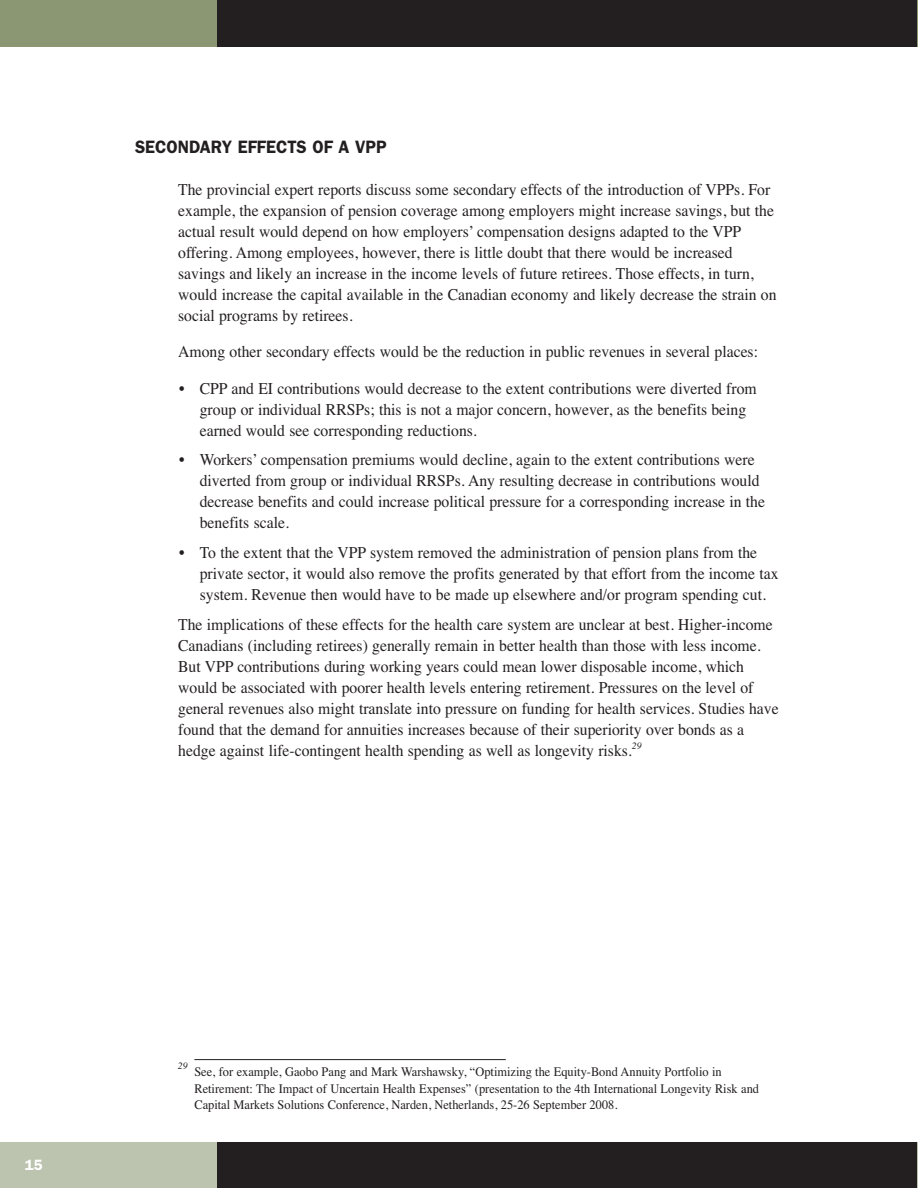
<style>
.page{position:relative;width:918px;height:1188px;background:#fff}
.page>*{position:absolute;margin:0;border:0;box-sizing:border-box;transform-origin:0 0}
.t1{font:600 18px "Franklin Gothic";color:#231f20;scale:.95 1}
.t2{font:16.5px/21px "Times";color:#231f20;scale:.95 1}
.t3{font:600 15px "Franklin Gothic";color:#fff}
.t4{font:13.05px/16.5px "Times";color:#231f20;scale:.95 1}
.t5{font:italic 9.75px "Times";color:#231f20}
</style>
<div class="page">
<div style="left:217px;top:1143px;width:701px;height:45px;background:#231f20"></div>
<div style="left:0;top:1143px;width:217px;height:45px;background:#bcc3ae"></div>
<div style="left:217px;top:0;width:701px;height:47px;background:#231f20"></div>
<div style="left:0;top:0;width:217px;height:47px;background:#8a9772"></div>
<hr style="left:194px;top:1059px;width:312px;height:1px;background:#231f20">
<p class="t1" style="left:135px;top:140px;width:266px">SECONDARY EFFECTS OF A VPP</p>
<p class="t2" style="left:178px;top:181px;width:631px">The provincial expert reports discuss some secondary effects of the introduction of VPPs. For example, the expansion of pension coverage among employers might increase savings, but the actual result would depend on how employers’ compensation designs adapted to the VPP offering. Among employees, however, there is little doubt that there would be increased savings and likely an increase in the income levels of future retirees. Those effects, in turn, would increase the capital available in the Canadian economy and likely decrease the strain on social programs by retirees.</p>
<p class="t2" style="left:178px;top:343px;width:612px">Among other secondary effects would be the reduction in public revenues in several places:</p>
<p class="t2" style="left:200px;top:379px;width:588px;text-indent:-21px">• CPP and EI contributions would decrease to the extent contributions were diverted from group or individual RRSPs; this is not a major concern, however, as the benefits being earned would see corresponding reductions.</p>
<p class="t2" style="left:200px;top:451px;width:596px;text-indent:-21px">• Workers’ compensation premiums would decline, again to the extent contributions were diverted from group or individual RRSPs. Any resulting decrease in contributions would decrease benefits and could increase political pressure for a corresponding increase in the benefits scale.</p>
<p class="t2" style="left:200px;top:543px;width:611px;text-indent:-21px">• To the extent that the VPP system removed the administration of pension plans from the private sector, it would also remove the profits generated by that effort from the income tax system. Revenue then would have to be made up elsewhere and/or program spending cut.</p>
<p class="t2" style="left:178px;top:615px;width:634px">The implications of these effects for the health care system are unclear at best. Higher-income Canadians (including retirees) generally remain in better health than those with less income.<br>But VPP contributions during working years could mean lower disposable income, which would be associated with poorer health levels entering retirement. Pressures on the level of general revenues also might translate into pressure on funding for health services. Studies have found that the demand for annuities increases because of their superiority over bonds as a hedge against life-contingent health spending as well as longevity risks.<sup>29</sup></p>
<p class="t3" style="left:25px;top:1160px;width:19px">15</p>
<p class="t5" style="left:178px;top:1062px;width:11px">29</p>
<p class="t4" style="left:194px;top:1065px;width:596px">See, for example, Gaobo Pang and Mark Warshawsky, “Optimizing the Equity-Bond Annuity Portfolio in<br>Retirement: The Impact of Uncertain Health Expenses” (presentation to the 4th International Longevity Risk and<br>Capital Markets Solutions Conference, Narden, Netherlands, 25-26 September 2008.</p>
</div>
